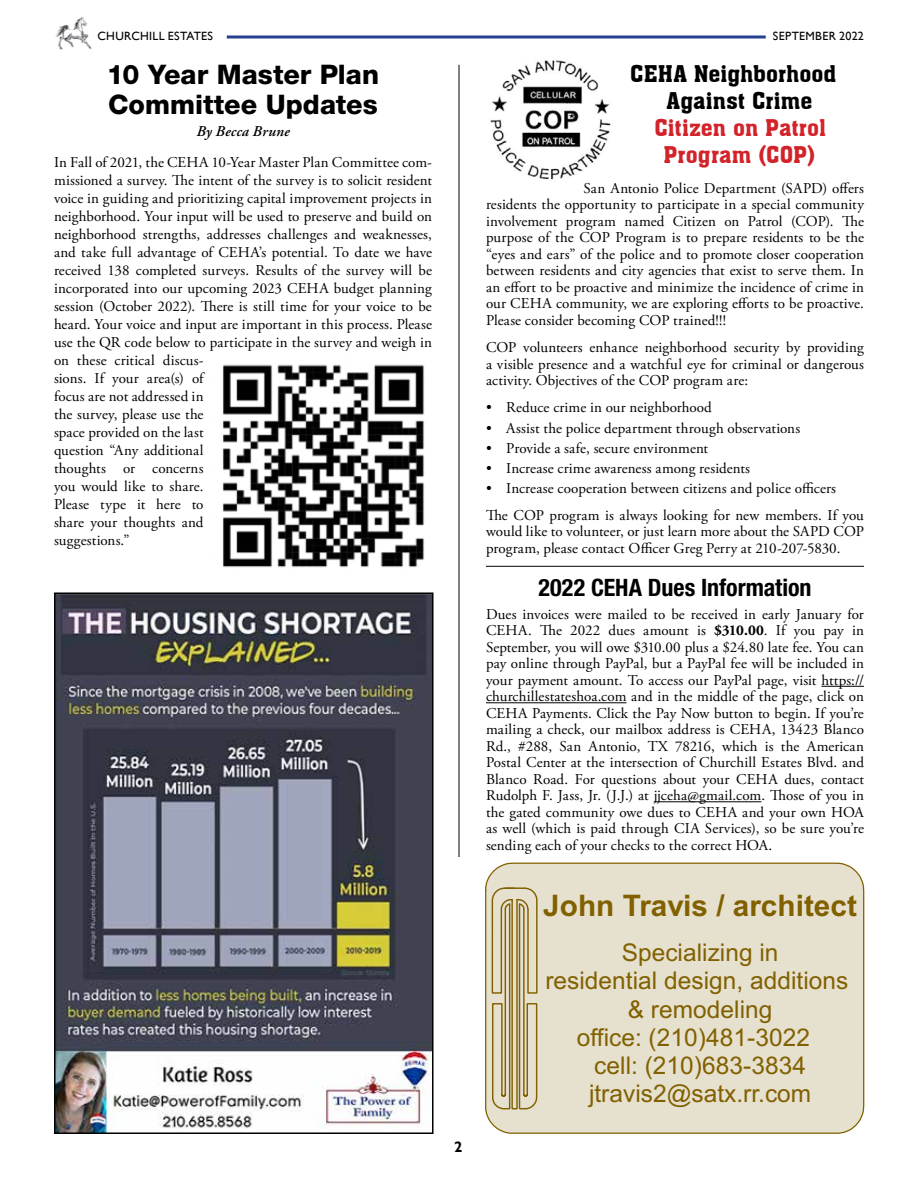
<style>
.page{position:relative;width:918px;height:1188px;background:#fff}
.page>*{position:absolute;margin:0;border:0;box-sizing:border-box;transform-origin:0 0}
.t1{font:700 29.7px "Arial";color:#816000}
.t2{font:800 27px/30px "Helvetica Neue LT Std";color:#000}
.t3{font:24.45px/28px "Arial";letter-spacing:.005em;color:#816000;text-align:center}
.t4{font:700 condensed 24px "Helvetica Neue LT Std";color:#000}
.t5{font:22.5px/27px "Aachen BT";color:#000;text-align:center}
.t6{font:22.5px/27px "Aachen BT";letter-spacing:.005em;color:#d2232a;text-align:center}
.t7{font:15px/16.5px "Adobe Garamond Pro";letter-spacing:.005em;color:#000}
.t8{font:italic 600 15px "Adobe Garamond Pro";letter-spacing:.015em;color:#000}
.t9{font:700 15px "Gill Sans";color:#000}
.t10{font:12px "Gill Sans";letter-spacing:.025em;color:#000}
.s1{font-weight:700}
</style>
<div class="page">
<img style="left:57px;top:595px;width:374px;height:536px">
<div style="left:54px;top:592px;width:380px;height:542px;border:2px solid #000"></div>
<div style="left:485px;top:862px;width:380px;height:272px;background:#e6e0ce"></div>
<svg style="left:486px;top:863px;width:52px;height:270px;background:#cec29e"></svg>
<img style="left:55px;top:16px;width:37px;height:33px">
<hr style="left:227px;top:35px;width:539px;height:3px;background:#25408f">
<img style="left:490px;top:60px;width:121px;height:120px">
<hr style="left:459px;top:65px;width:1px;height:792px;background:#000">
<img style="left:222px;top:364px;width:202px;height:204px">
<hr style="left:821px;top:686px;width:43px;height:1px;background:#000">
<hr style="left:486px;top:702px;width:141px;height:1px;background:#000">
<hr style="left:654px;top:801px;width:107px;height:1px;background:#000">
<hr style="left:486px;top:566px;width:378px;height:1px;background:#000">
<p class="t10" style="left:97px;top:29px;width:117px">CHURCHILL ESTATES</p>
<p class="t10" style="left:773px;top:29px;width:93px">SEPTEMBER 2022</p>
<h2 class="t2" style="left:107px;top:59px;width:274px">10 Year Master Plan<br>Committee Updates</h2>
<p class="t8" style="left:196px;top:122px;width:95px">By Becca Brune</p>
<p class="t7" style="left:54px;top:154px;width:380px;line-height:18px">In Fall of 2021, the CEHA 10-Year Master Plan Committee com&shy;missioned a survey. The intent of the survey is to solicit resident voice in guiding and prioritizing capital improvement projects in neighborhood. Your input will be used to preserve and build on neighborhood strengths, addresses challenges and weaknesses, and take full advantage of CEHA’s potential. To date we have received 138 completed surveys. Results of the survey will be incorporated into our upcoming 2023 CEHA budget planning session (October 2022). There is still time for your voice to be heard. Your voice and input are important in this process. Please use the QR code below to participate in the survey and weigh in on these critical discus-<br>sions. If your area(s) of<br>focus are not addressed in<br>the survey, please use the<br>space provided on the last<br>question “Any additional<br>thoughts or concerns<br>you would like to share.<br>Please type it here to<br>share your thoughts and<br>suggestions.”</p>
<h3 class="t5" style="left:630px;top:60px;width:208px">CEHA Neighborhood<br>Against Crime</h3>
<h3 class="t6" style="left:654px;top:114px;width:173px">Citizen on Patrol<br>Program (COP)</h3>
<p class="t7" style="left:486px;top:180px;width:380px;text-align:justify;text-indent:98px">San Antonio Police Department (SAPD) offers residents the opportunity to participate in a special community involvement program named Citizen on Patrol (COP). The purpose of the COP Program is to prepare residents to be the “eyes and ears” of the police and to promote closer cooperation between residents and city agencies that exist to serve them. In an effort to be proactive and minimize the incidence of crime in our CEHA community, we are exploring efforts to be proactive.<br>Please consider becoming COP trained!!!</p>
<p class="t7" style="left:486px;top:340px;width:380px;text-align:justify">COP volunteers enhance neighborhood security by providing a visible presence and a watchful eye for criminal or dangerous activity. Objectives of the COP program are:</p>
<p class="t7" style="left:486px;top:400px;width:227px">• Reduce crime in our neighborhood</p>
<p class="t7" style="left:486px;top:420px;width:316px">• Assist the police department through observations</p>
<p class="t7" style="left:486px;top:440px;width:224px">• Provide a safe, secure environment</p>
<p class="t7" style="left:486px;top:460px;width:266px">• Increase crime awareness among residents</p>
<p class="t7" style="left:486px;top:475px;width:380px;line-height:27.3px">• Increase cooperation between citizens and police officers<br>The COP program is always looking for new members. If you</p>
<p class="t7" style="left:486px;top:524px;width:380px">would like to volunteer, or just learn more about the SAPD COP program, please contact Officer Greg Perry at 210-207-5830.</p>
<h3 class="t4" style="left:538px;top:572px;width:275px">2022 CEHA Dues Information</h3>
<p class="t7" style="left:486px;top:606px;width:380px;text-align:justify">Dues invoices were mailed to be received in early January for CEHA. The 2022 dues amount is <span class="s1">$310.00</span>. If you pay in September, you will owe $310.00 plus a $24.80 late fee. You can pay online through PayPal, but a PayPal fee will be included in your payment amount. To access our PayPal page, visit https:// churchillestateshoa.com and in the middle of the page, click on CEHA Payments. Click the Pay Now button to begin. If you’re mailing a check, our mailbox address is CEHA, 13423 Blanco Rd., #288, San Antonio, TX 78216, which is the American Postal Center at the intersection of Churchill Estates Blvd. and Blanco Road. For questions about your CEHA dues, contact Rudolph F. Jass, Jr. (J.J.) at jjceha@gmail.com. Those of you in the gated community owe dues to CEHA and your own HOA as well (which is paid through CIA Services), so be sure you’re sending each of your checks to the correct HOA.</p>
<p class="t9" style="left:454px;top:1138px;width:10px">2</p>
<h1 class="t1" style="left:543px;top:888px;width:315px">John Travis / architect</h1>
<h3 class="t3" style="left:545px;top:941px;width:305px">Specializing in<br>residential design, additions &amp; remodeling<br>office: (210)481-3022<br>cell: (210)683-3834 jtravis2@satx.rr.com</h3>
</div>
